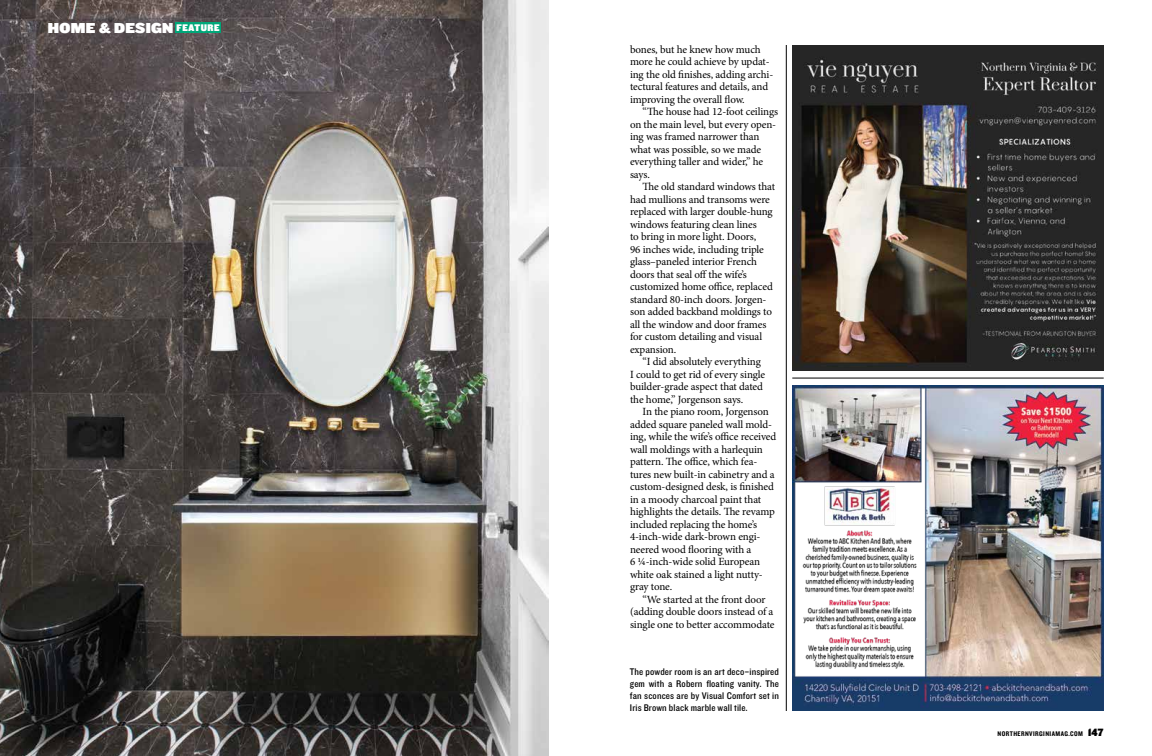
<style>
.page{position:relative;width:1152px;height:756px;background:#fff}
.page>*{position:absolute;margin:0;border:0;box-sizing:border-box;transform-origin:0 0}
.t1{font:15px "Knockout 92 Ultmt Cruiserwt";letter-spacing:.02em;color:#fff}
.t2{font:11px/12.5px "Minion Pro";letter-spacing:-.01em;color:#000}
.t3{font:10px/12px "Knockout 30 Junior Welterwt";letter-spacing:.01em;color:#000;text-align:justify}
.t4{font:7px "Knockout 50 Welterweight";letter-spacing:.06em;color:#000}
.s1{font-family:"Knockout 91 Ultmt Middlewt";font-size:10px}
.s2{font-family:"Knockout 91 Ultmt Middlewt";font-size:11px}
</style>
<div class="page">
<img style="left:0;top:0;width:549px;height:756px">
<hr style="left:786px;top:45px;width:1px;height:666px;background:#000">
<div style="left:175px;top:22px;width:46px;height:10px;background:#00a779"></div>
<img style="left:792px;top:45px;width:311px;height:326px">
<hr style="left:792px;top:378px;width:312px;height:1px;background:#000">
<img style="left:792px;top:385px;width:312px;height:326px">
<h1 class="t1" style="left:48px;top:17px;width:173px">HOME &amp; DESIGN <span class="s1">FEATURE</span></h1>
<p class="t2" style="left:630px;top:43px;width:145px">bones, but he knew how much more he could achieve by updat&shy;ing the old finishes, adding archi&shy;tectural features and details, and improving the overall flow.</p>
<p class="t2" style="left:630px;top:106px;width:150px;text-indent:13px">“The house had 12-foot ceilings on the main level, but every open&shy;ing was framed narrower than what was possible, so we made everything taller and wider,” he says.</p>
<p class="t2" style="left:630px;top:181px;width:147px;text-indent:13px">The old standard windows that had mullions and transoms were replaced with larger double-hung windows featuring clean lines<br>to bring in more light. Doors,<br>96 inches wide, including triple glass–paneled interior French doors that seal off the wife’s customized home office, replaced standard 80-inch doors. Jorgen&shy;son added backband moldings to all the window and door frames for custom detailing and visual expansion.</p>
<p class="t2" style="left:630px;top:356px;width:137px;text-indent:13px">“I did absolutely everything<br>I could to get rid of every single builder-grade aspect that dated the home,” Jorgenson says.</p>
<p class="t2" style="left:630px;top:406px;width:148px;text-indent:13px">In the piano room, Jorgenson added square paneled wall mold&shy;ing, while the wife’s office received wall moldings with a harlequin pattern. The office, which fea&shy;tures new built-in cabinetry and a custom-designed desk, is finished in a moody charcoal paint that highlights the details. The revamp included replacing the home’s<br>4-inch-wide dark-brown engi&shy;neered wood flooring with a<br>6 ¼-inch-wide solid European white oak stained a light nutty&shy;gray tone.</p>
<p class="t2" style="left:630px;top:593px;width:146px;text-align:center">“We started at the front door (adding double doors instead of a single one to better accommodate</p>
<p class="t3" style="left:630px;top:665px;width:151px">The powder room is an art deco–inspired gem with a Robern floating vanity. The fan sconces are by Visual Comfort set in Iris Brown black marble wall tile.</p>
<p class="t4" style="left:998px;top:729px;width:107px">NORTHERNVIRGINIAMAG.COM <span class="s2">147</span></p>
</div>
